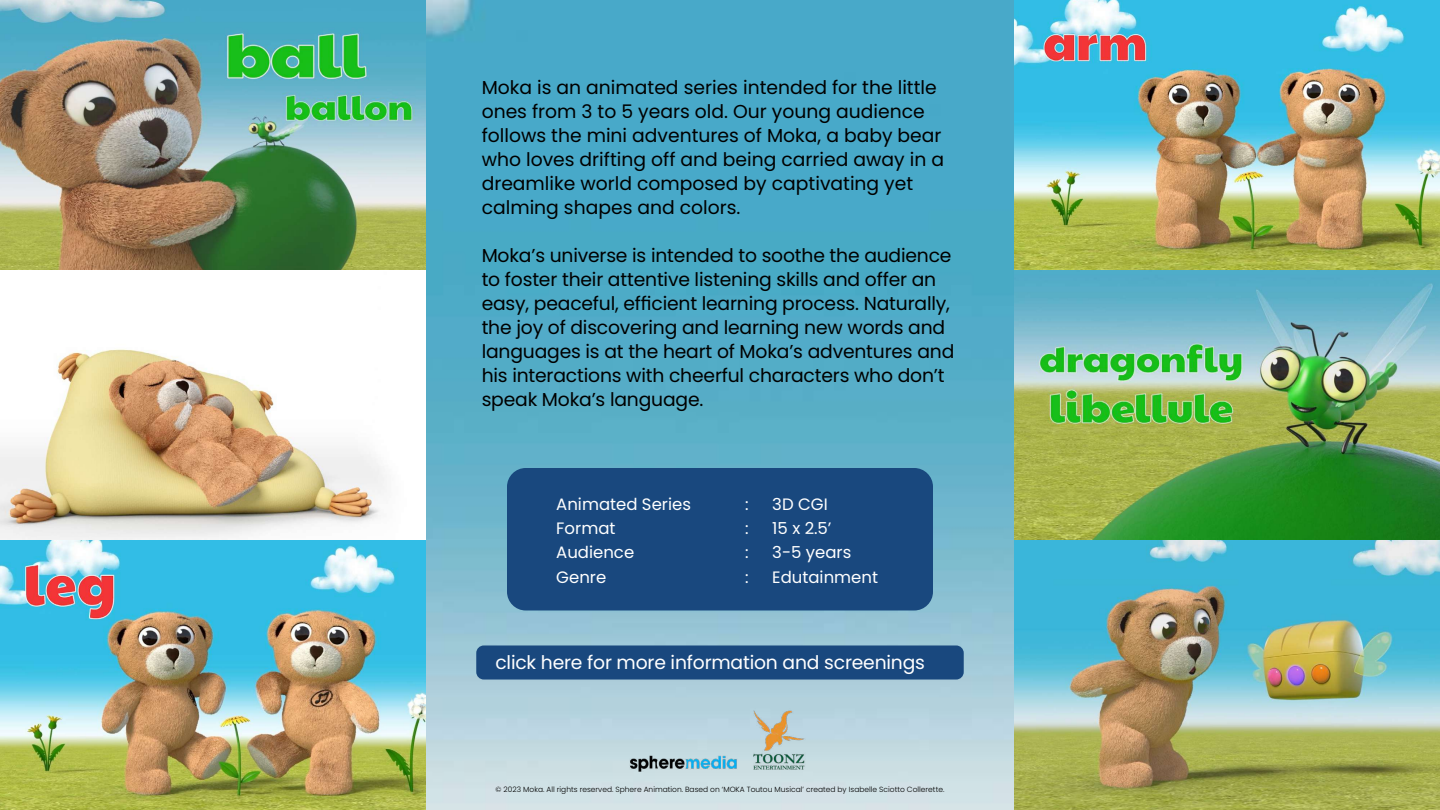
<style>
.page{position:relative;width:1440px;height:810px;background:#fff}
.page>*{position:absolute;margin:0;border:0;box-sizing:border-box;transform-origin:0 0}
.t1{font:18.75px/24px "Poppins";letter-spacing:-.01em;color:#000}
.t2{font:18.75px "Poppins";letter-spacing:-.01em;color:#fff}
.t3{font:16.5px "Poppins";color:#fff}
.t4{font:300 7.5px "Poppins";color:#000}
</style>
<div class="page">
<img style="left:426px;top:0;width:588px;height:810px">
<img style="left:1014px;top:0;width:426px;height:810px">
<img style="left:0;top:0;width:426px;height:810px">
<div style="left:476px;top:645px;width:488px;height:35px;background:#19487e;border-radius:8px"></div>
<div style="left:507px;top:468px;width:426px;height:142px;background:#19487e;border-radius:19px"></div>
<img style="left:749px;top:707px;width:61px;height:63px">
<img style="left:630px;top:755px;width:108px;height:16px">
<p class="t1" style="left:482px;top:75px;width:464px">Moka is an animated series intended for the little ones from 3 to 5 years old. Our young audience follows the mini adventures of Moka, a baby bear who loves drifting off and being carried away in a dreamlike world composed by captivating yet calming shapes and colors.</p>
<p class="t1" style="left:482px;top:243px;width:474px">Moka’s universe is intended to soothe the audience to foster their attentive listening skills and offer an easy, peaceful, efficient learning process. Naturally, the joy of discovering and learning new words and languages is at the heart of Moka’s adventures and his interactions with cheerful characters who don’t speak Moka’s language.</p>
<p class="t3" style="left:556px;top:494px;width:136px">Animated Series</p>
<p class="t3" style="left:745px;top:494px;width:5px">:</p>
<p class="t3" style="left:772px;top:494px;width:57px">3D CGI</p>
<p class="t3" style="left:556px;top:519px;width:61px">Format</p>
<p class="t3" style="left:745px;top:519px;width:5px">:</p>
<p class="t3" style="left:772px;top:519px;width:61px">15 x 2.5’</p>
<p class="t3" style="left:556px;top:543px;width:79px">Audience</p>
<p class="t3" style="left:745px;top:543px;width:5px">:</p>
<p class="t3" style="left:772px;top:543px;width:81px">3-5 years</p>
<p class="t3" style="left:556px;top:567px;width:52px">Genre</p>
<p class="t3" style="left:745px;top:567px;width:5px">:</p>
<p class="t3" style="left:772px;top:567px;width:107px">Edutainment</p>
<p class="t2" style="left:495px;top:652px;width:431px">click here for more information and screenings</p>
<p class="t4" style="left:496px;top:785px;width:450px">© 2023 Moka. All rights reserved. Sphere Animation. Based on ‘MOKA Toutou Musical’ created by Isabelle Sciotto Collerette.</p>
</div>
